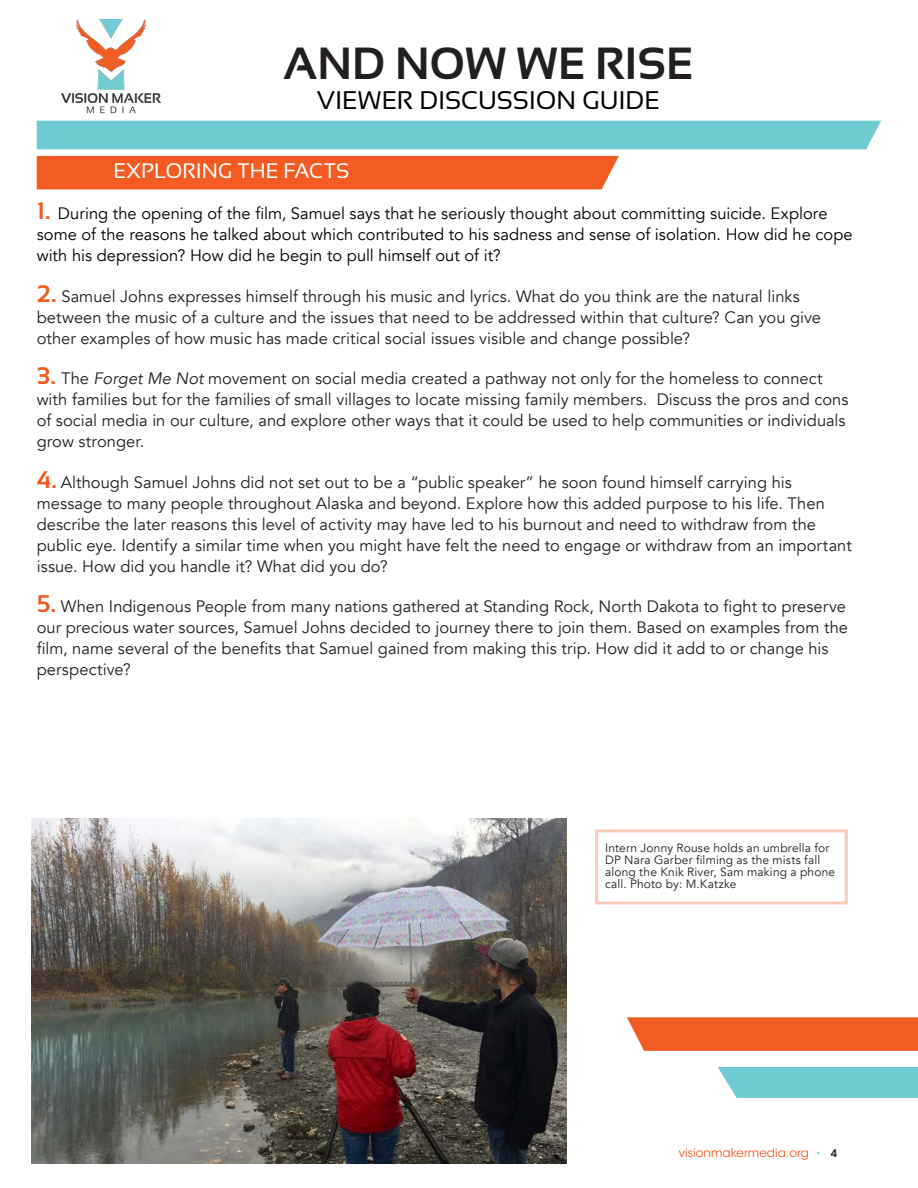
<style>
.page{position:relative;width:918px;height:1188px;background:#fff}
.page>*{position:absolute;margin:0;border:0;box-sizing:border-box;transform-origin:0 0}
.t1{font:700 45px "Sansation";letter-spacing:.005em;color:#231f20}
.t2{font:25.5px "Sansation";color:#000}
.t3{font:21px "Sansation";letter-spacing:.005em;color:#fff}
.t4{font:16.5px/21px "Avenir";color:#231f20}
.t5{font:16.5px/21px "Avenir";color:#000}
.t6{font:12px/12px "Avenir";letter-spacing:.015em;color:#231f20}
.t7{font:12px "ITC Avant Garde Std";color:#f25b21}
.s1{font-family:"Sansation";font-weight:700;font-size:24px;color:#f25b21}
.s2{font-style:italic}
.s3{font-size:10.5px;color:#6fcbd2}
.s4{font-weight:600;font-size:10.5px;color:#231f20}
</style>
<div class="page">
<img style="left:62px;top:19px;width:99px;height:95px">
<div style="left:37px;top:121px;width:844px;height:28px;background:#6fcbd2"></div>
<div style="left:37px;top:156px;width:582px;height:33px;background:#f25b21"></div>
<img style="left:31px;top:819px;width:536px;height:345px">
<svg style="left:627px;top:1017px;width:291px;height:34px;background:#f2622a"></svg>
<div style="left:718px;top:1067px;width:200px;height:31px;background:#6fcbd2"></div>
<h1 class="t1" style="left:283px;top:39px;width:412px">AND NOW WE RISE</h1>
<h2 class="t2" style="left:317px;top:86px;width:345px">VIEWER DISCUSSION GUIDE</h2>
<p class="t3" style="left:113px;top:159px;width:237px">EXPLORING THE FACTS</p>
<p class="t5" style="left:37px;top:203px;width:818px"><span class="s1">1.</span> During the opening of the film, Samuel says that he seriously thought about committing suicide. Explore some of the reasons he talked about which contributed to his sadness and sense of isolation. How did he cope with his depression? How did he begin to pull himself out of it?</p>
<p class="t4" style="left:37px;top:286px;width:786px"><span class="s1">2.</span> Samuel Johns expresses himself through his music and lyrics. What do you think are the natural links between the music of a culture and the issues that need to be addressed within that culture? Can you give other examples of how music has made critical social issues visible and change possible?</p>
<p class="t4" style="left:37px;top:368px;width:813px"><span class="s1">3.</span> The <span class="s2">Forget Me Not</span> movement on social media created a pathway not only for the homeless to connect with families but for the families of small villages to locate missing family members. Discuss the pros and cons of social media in our culture, and explore other ways that it could be used to help communities or individuals grow stronger.</p>
<p class="t4" style="left:37px;top:472px;width:817px"><span class="s1">4.</span> Although Samuel Johns did not set out to be a “public speaker” he soon found himself carrying his message to many people throughout Alaska and beyond. Explore how this added purpose to his life. Then describe the later reasons this level of activity may have led to his burnout and need to withdraw from the public eye. Identify a similar time when you might have felt the need to engage or withdraw from an important issue. How did you handle it? What did you do?</p>
<p class="t4" style="left:37px;top:596px;width:813px"><span class="s1">5.</span> When Indigenous People from many nations gathered at Standing Rock, North Dakota to fight to preserve our precious water sources, Samuel Johns decided to journey there to join them. Based on examples from the film, name several of the benefits that Samuel gained from making this trip. How did it add to or change his perspective?</p>
<p class="t6" style="left:605px;top:842px;width:232px">Intern Jonny Rouse holds an umbrella for DP Nara Garber filming as the mists fall along the Knik River, Sam making a phone call. Photo by: M.Katzke</p>
<p class="t7" style="left:679px;top:1146px;width:160px">visionmakermedia.org <span class="s3">•</span> <span class="s4">4</span></p>
</div>
